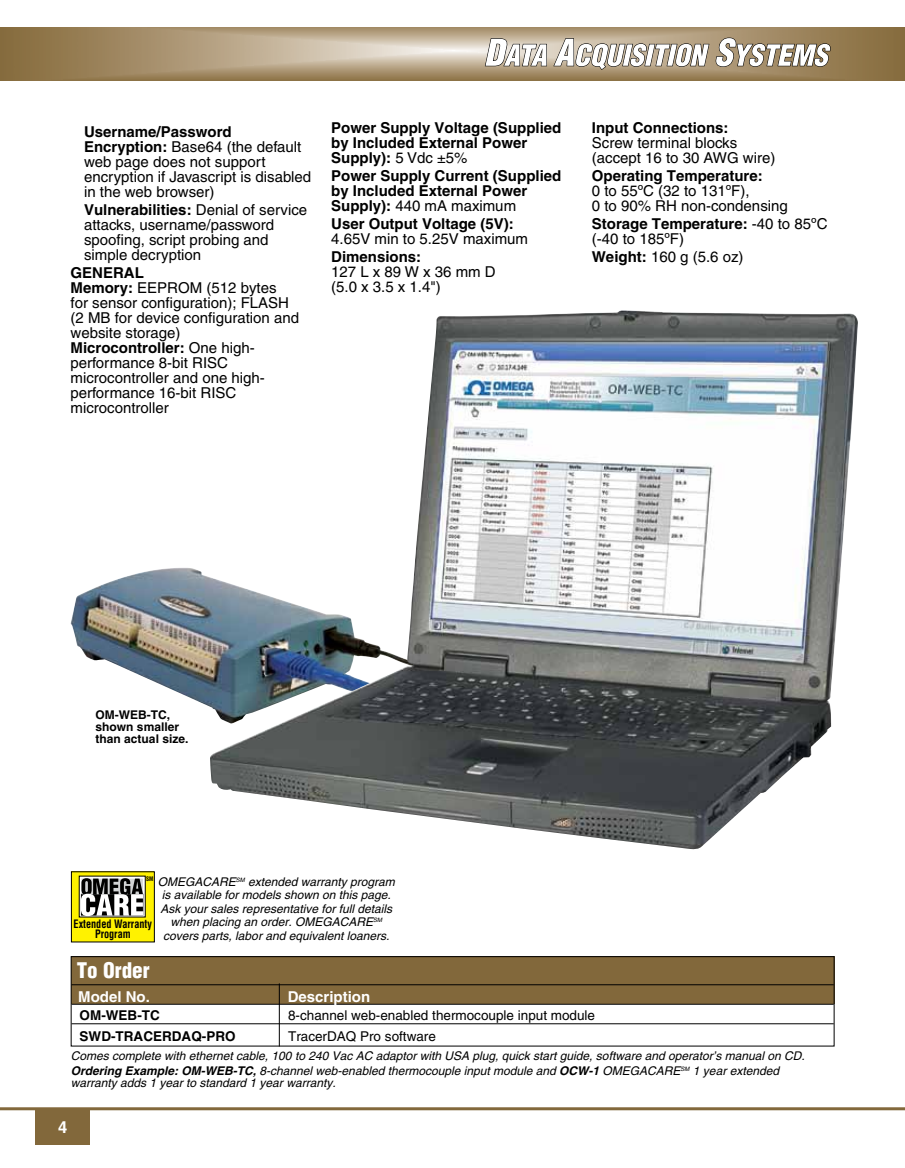
<style>
.page{position:relative;width:905px;height:1168px;background:#fff}
.page>*{position:absolute;margin:0;border:0;box-sizing:border-box;transform-origin:0 0}
.t1{font:900 condensed 21px "Helvetica";color:#fff}
.t2{font:700 16.5px "Helvetica";color:#fff}
.t3{font:15px/15px "Helvetica";color:#000}
.t4{font:700 15px/15px "Helvetica";color:#000}
.t5{font:700 15px "Helvetica";color:#fff}
.t6{font:13.5px "Helvetica";color:#000}
.t7{font:700 13.5px "Helvetica";color:#000}
.t8{font:italic 12px/15px "Helvetica";color:#000}
.t9{font:700 12px/12px "Helvetica";color:#000}
.t10{font:700 condensed 11.4px/10.2px "Helvetica";color:#000;text-align:center;scale:.9 1}
.s1{font-weight:700}
.s2{font-weight:400}
</style>
<div class="page">
<img style="left:0;top:27px;width:904px;height:54px">
<hr style="left:0;top:1107px;width:904px;height:3px;background:#82683b">
<div style="left:36px;top:1108px;width:54px;height:36px;background:#82683b"></div>
<svg style="left:485px;top:38px;width:345px;height:32px"></svg>
<img style="left:71px;top:568px;width:139px;height:139px">
<div style="left:71px;top:956px;width:763px;height:48px;background:#82683b"></div>
<hr style="left:71px;top:984px;width:762px;height:1px;background:#000">
<hr style="left:71px;top:1004px;width:762px;height:1px;background:#000">
<hr style="left:71px;top:1023px;width:762px;height:1px;background:#000">
<div style="left:71px;top:956px;width:763px;height:90px;border:1px solid #000"></div>
<hr style="left:279px;top:983px;width:1px;height:63px;background:#000">
<div style="left:71px;top:872px;width:83px;height:70px;background:#fff200"></div>
<div style="left:71px;top:871px;width:84px;height:71px;border:1px solid #000"></div>
<svg style="left:79px;top:876px;width:67px;height:41px"></svg>
<svg style="left:81px;top:878px;width:62px;height:38px;background:#7f7f7f"></svg>
<img style="left:210px;top:310px;width:647px;height:540px">
<p class="t3" style="left:84px;top:124px;width:228px"><span class="s1">Username/Password<br>Encryption:</span> Base64 (the default web page does not support encryption if Javascript is disabled in the web browser)</p>
<p class="t3" style="left:84px;top:202px;width:225px"><span class="s1">Vulnerabilities:</span> Denial of service attacks, username/password spoofing, script probing and simple decryption</p>
<p class="t3" style="left:71px;top:265px;width:230px"><span class="s1">GENERAL<br>Memory:</span> EEPROM (512 bytes<br>for sensor configuration); FLASH (2 MB for device configuration and website storage)<br><span class="s1">Microcontroller:</span> One high&shy;performance 8-bit RISC microcontroller and one high&shy;performance 16-bit RISC microcontroller</p>
<p class="t4" style="left:331px;top:120px;width:232px">Power Supply Voltage (Supplied by Included External Power<br>Supply): <span class="s2">5 Vdc ±5%</span></p>
<p class="t4" style="left:331px;top:168px;width:232px">Power Supply Current (Supplied by Included External Power<br>Supply): <span class="s2">440 mA maximum</span></p>
<p class="t4" style="left:331px;top:216px;width:184px">User Output Voltage (5V):</p>
<p class="t3" style="left:331px;top:231px;width:198px">4.65V min to 5.25V maximum</p>
<p class="t4" style="left:331px;top:249px;width:92px">Dimensions:</p>
<p class="t3" style="left:331px;top:264px;width:166px">127 L x 89 W x 36 mm D (5.0 x 3.5 x 1.4")</p>
<p class="t4" style="left:592px;top:120px;width:138px">Input Connections:</p>
<p class="t3" style="left:592px;top:135px;width:185px">Screw terminal blocks (accept 16 to 30 AWG wire)</p>
<p class="t4" style="left:592px;top:168px;width:172px">Operating Temperature:</p>
<p class="t3" style="left:592px;top:183px;width:197px">0 to 55ºC (32 to 131ºF),<br>0 to 90% RH non-condensing</p>
<p class="t3" style="left:592px;top:216px;width:237px"><span class="s1">Storage Temperature:</span> -40 to 85ºC (-40 to 185ºF)</p>
<p class="t3" style="left:592px;top:249px;width:153px"><span class="s1">Weight:</span> 160 g (5.6 oz)</p>
<p class="t9" style="left:96px;top:709px;width:94px">OM-WEB-TC, shown smaller than actual size.</p>
<p class="t8" style="left:146px;top:874px;width:250px"><sup>SM</sup> OMEGACARE<sup>SM</sup> extended warranty program</p>
<p class="t8" style="left:162px;top:887px;width:230px">is available for models shown on this page.</p>
<p class="t8" style="left:161px;top:901px;width:233px">Ask your sales representative for full details</p>
<p class="t8" style="left:170px;top:914px;width:213px">when placing an order. OMEGACARE<sup>SM</sup></p>
<p class="t8" style="left:163px;top:928px;width:228px">covers parts, labor and equivalent loaners.</p>
<p class="t10" style="left:74px;top:919px;width:88px">Extended Warranty<br>Program</p>
<h1 class="t1" style="left:77px;top:957px;width:74px">To Order</h1>
<p class="t5" style="left:78px;top:987px;width:73px">Model No.</p>
<p class="t5" style="left:288px;top:987px;width:84px">Description</p>
<p class="t7" style="left:80px;top:1007px;width:82px">OM-WEB-TC</p>
<p class="t6" style="left:288px;top:1007px;width:308px">8-channel web-enabled thermocouple input module</p>
<p class="t7" style="left:80px;top:1028px;width:157px">SWD-TRACERDAQ-PRO</p>
<p class="t6" style="left:288px;top:1028px;width:149px">TracerDAQ Pro software</p>
<p class="t8" style="left:71px;top:1048px;width:735px">Comes complete with ethernet cable, 100 to 240 Vac AC adaptor with USA plug, quick start guide, software and operator’s manual on CD.<br><span class="s1">Ordering Example: OM-WEB-TC,</span> 8-channel web-enabled thermocouple input module and <span class="s1">OCW-1</span> OMEGACARE<sup>SM</sup> 1 year extended</p>
<p class="t8" style="left:71px;top:1075px;width:266px">warranty adds 1 year to standard 1 year warranty.</p>
<p class="t2" style="left:58px;top:1117px;width:11px">4</p>
</div>
